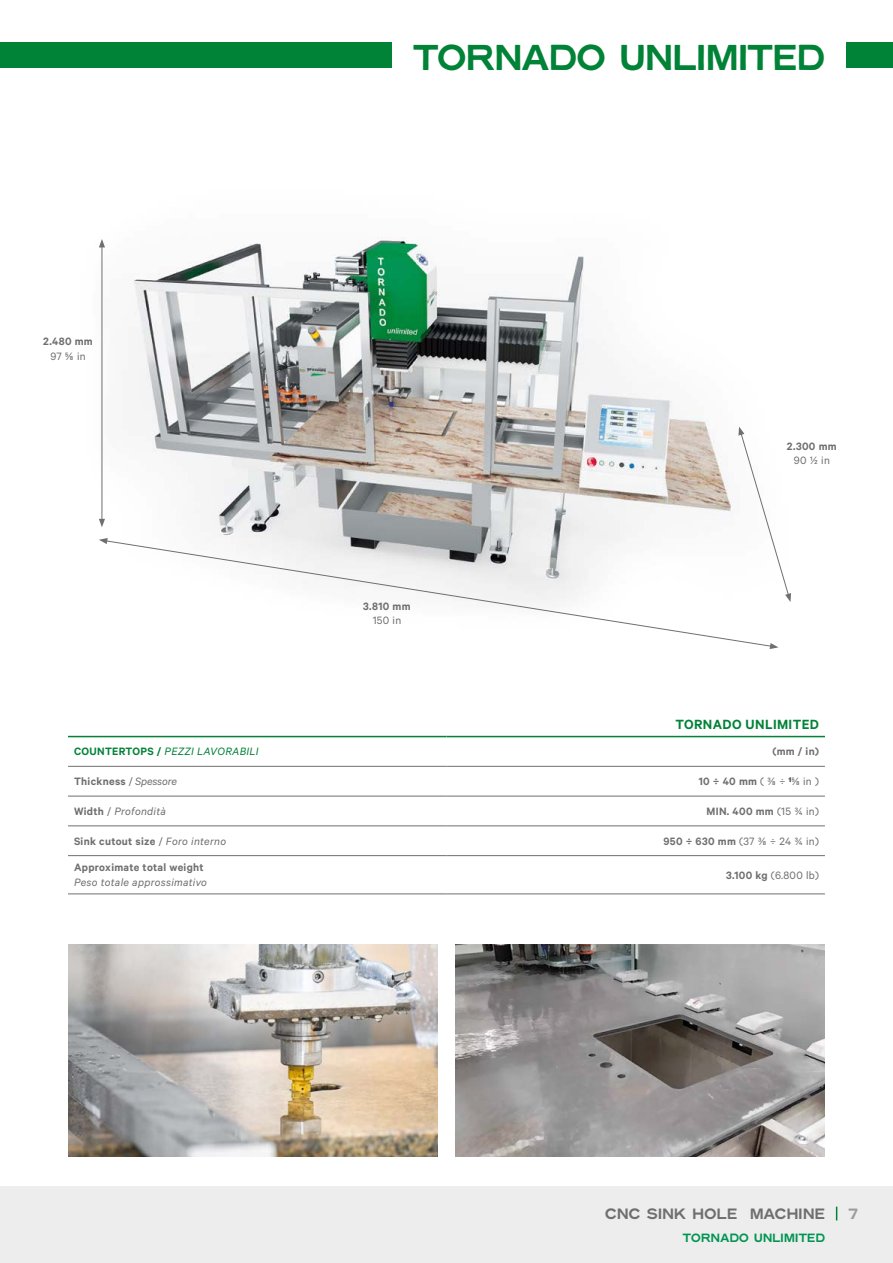
<style>
.page{position:relative;width:893px;height:1263px;background:#fff}
.page>*{position:absolute;margin:0;border:0;box-sizing:border-box;transform-origin:0 0}
.t1{font:700 36px "Hamburg Hand";color:#008237}
.t2{font:700 15px "Hamburg Hand";letter-spacing:.025em;color:#706f6f}
.t3{font:600 15px "Calibre";letter-spacing:.025em;color:#008237}
.t4{font:700 15px "Hamburg Hand";color:#9d9d9c}
.t5{font:600 12px "Calibre";letter-spacing:.025em;color:#706f6f}
.t6{font:12px "Calibre";letter-spacing:.025em;color:#706f6f}
.t7{font:italic 12px "Calibre";letter-spacing:.025em;color:#706f6f}
.t8{font:italic 12px "Calibre";letter-spacing:.025em;color:#008237}
.t9{font:700 12px "Hamburg Hand";letter-spacing:.025em;color:#009452}
.s1{font-weight:600;font-style:normal}
.s2{font-weight:400}
.s3{font-weight:400;font-style:italic}
.s4{font-weight:600}
.s5{font-style:normal}
</style>
<div class="page">
<div style="left:0;top:1186px;width:893px;height:77px;background:#ededed"></div>
<div style="left:0;top:43px;width:391px;height:25px;background:#008237"></div>
<div style="left:846px;top:43px;width:47px;height:25px;background:#008237"></div>
<img style="left:99px;top:237px;width:641px;height:303px">
<img style="left:68px;top:944px;width:370px;height:213px">
<img style="left:455px;top:944px;width:370px;height:213px">
<hr style="left:102px;top:245px;width:1px;height:276px;background:#706f6f">
<svg style="left:99px;top:239px;width:6px;height:8px"></svg>
<svg style="left:99px;top:519px;width:6px;height:8px"></svg>
<svg style="left:108px;top:540px;width:662px;height:107px"></svg>
<svg style="left:99px;top:538px;width:9px;height:6px"></svg>
<svg style="left:770px;top:643px;width:8px;height:6px"></svg>
<svg style="left:738px;top:427px;width:53px;height:175px"></svg>
<hr style="left:68px;top:766px;width:378px;height:1px;background:#706f6f">
<hr style="left:446px;top:766px;width:379px;height:1px;background:#706f6f">
<hr style="left:68px;top:796px;width:378px;height:1px;background:#706f6f">
<hr style="left:446px;top:796px;width:379px;height:1px;background:#706f6f">
<hr style="left:68px;top:825px;width:378px;height:1px;background:#706f6f">
<hr style="left:446px;top:825px;width:379px;height:1px;background:#706f6f">
<hr style="left:68px;top:855px;width:378px;height:1px;background:#706f6f">
<hr style="left:446px;top:855px;width:379px;height:1px;background:#706f6f">
<hr style="left:68px;top:893px;width:378px;height:1px;background:#706f6f">
<hr style="left:446px;top:893px;width:379px;height:1px;background:#706f6f">
<hr style="left:68px;top:736px;width:378px;height:1px;background:#008237">
<hr style="left:446px;top:736px;width:379px;height:1px;background:#008237">
<svg style="left:836px;top:1207px;width:1px;height:13px"></svg>
<p class="t5" style="left:43px;top:335px;width:51px">2.480 mm</p>
<p class="t6" style="left:50px;top:349px;width:37px">97 5/8 in</p>
<h1 class="t1" style="left:413px;top:36px;width:413px">TORNADO UNLIMITED</h1>
<p class="t5" style="left:363px;top:599px;width:49px">3.810 mm</p>
<p class="t6" style="left:373px;top:613px;width:30px">150 in</p>
<p class="t5" style="left:787px;top:439px;width:51px">2.300 mm</p>
<p class="t6" style="left:794px;top:454px;width:38px">90 1/2 in</p>
<p class="t3" style="left:676px;top:715px;width:145px">TORNADO UNLIMITED</p>
<p class="t8" style="left:74px;top:745px;width:186px"><span class="s1">COUNTERTOPS /</span> PEZZI LAVORABILI</p>
<p class="t5" style="left:772px;top:744px;width:48px">(mm / in)</p>
<p class="t5" style="left:74px;top:774px;width:104px">Thickness <span class="s2">/</span> <span class="s3">Spessore</span></p>
<p class="t6" style="left:699px;top:774px;width:122px"><span class="s4">10 ÷ 40 mm</span> ( 3/8 ÷ <sup>1</sup>5/8 in )</p>
<p class="t7" style="left:74px;top:804px;width:93px"><span class="s1">Width</span> <span class="s5">/</span> Profondità</p>
<p class="t5" style="left:706px;top:804px;width:114px">MIN. 400 mm <span class="s2">(15 3/4 in)</span></p>
<p class="t5" style="left:74px;top:834px;width:154px">Sink cutout size <span class="s2">/</span> <span class="s3">Foro interno</span></p>
<p class="t6" style="left:663px;top:834px;width:157px"><span class="s4">950 ÷ 630 mm</span> (37 3/8 ÷ 24 3/4 in)</p>
<p class="t5" style="left:74px;top:860px;width:131px">Approximate total weight</p>
<p class="t7" style="left:74px;top:875px;width:134px">Peso totale approssimativo</p>
<p class="t6" style="left:726px;top:868px;width:94px"><span class="s4">3.100 kg</span> (6.800 lb)</p>
<p class="t2" style="left:605px;top:1205px;width:221px">CNC SINK HOLE MACHINE</p>
<p class="t4" style="left:848px;top:1205px;width:11px">7</p>
<p class="t9" style="left:683px;top:1230px;width:143px">TORNADO UNLIMITED</p>
</div>
